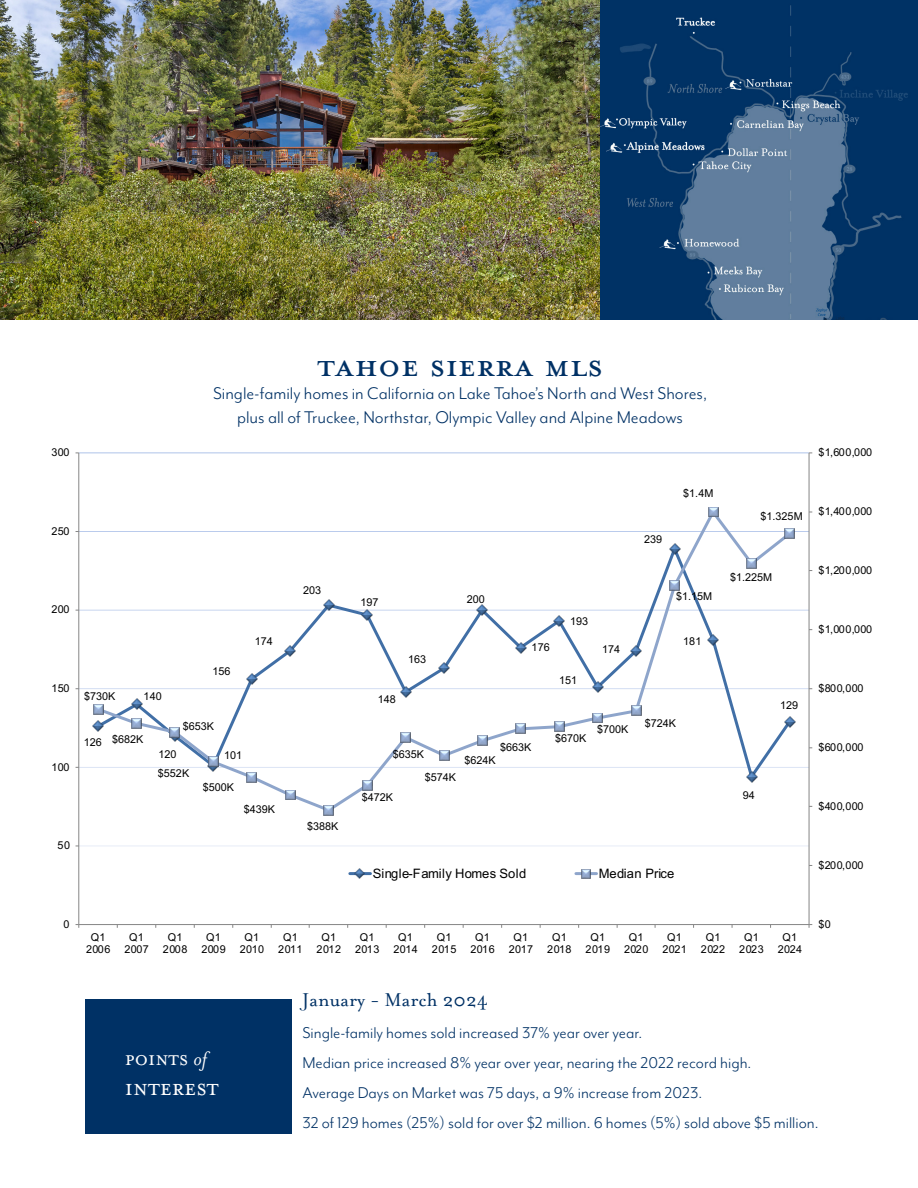
<style>
.page{position:relative;width:918px;height:1188px;background:#fff}
.page>*{position:absolute;margin:0;border:0;box-sizing:border-box;transform-origin:0 0}
.t1{font:45px "Mrs Eaves Petite Caps OT";color:#003165}
.t2{font:25.5px "Mrs Eaves Petite Caps OT";color:#fff}
.t3{font:22.5px "Mrs Eaves Petite Caps OT";color:#fff}
.t4{font:21px "Mrs Eaves Roman";color:#003165}
.t5{font:19.5px/23.4px "Mr Eaves Mod OT";color:#003165;text-align:center}
.t6{font:18px "Mr Eaves Mod OT";color:#003165}
.t7{font:13.05px "Arial";letter-spacing:.015em;color:#000}
.t8{font:10.8px/12.5px "Arial";color:#000;text-align:center}
.s1{font-family:"Mrs Eaves OT";font-style:italic}
</style>
<div class="page">
<img style="left:599px;top:0;width:319px;height:320px">
<div style="left:85px;top:1000px;width:206px;height:134px;background:#003165"></div>
<img style="left:0;top:0;width:599px;height:320px">
<svg style="left:79px;top:452px;width:730px;height:394px"></svg>
<hr style="left:809px;top:453px;width:1px;height:472px;background:#868686">
<hr style="left:78px;top:453px;width:1px;height:472px;background:#868686">
<hr style="left:79px;top:924px;width:730px;height:1px;background:#868686">
<svg style="left:794px;top:715px;width:2px;height:13px"></svg>
<svg style="left:94px;top:506px;width:700px;height:308px"></svg>
<svg style="left:92px;top:703px;width:13px;height:30px"></svg>
<svg style="left:131px;top:717px;width:12px;height:12px"></svg>
<svg style="left:168px;top:726px;width:13px;height:16px"></svg>
<svg style="left:207px;top:756px;width:13px;height:16px"></svg>
<svg style="left:246px;top:771px;width:12px;height:12px"></svg>
<svg style="left:284px;top:789px;width:12px;height:12px"></svg>
<svg style="left:323px;top:804px;width:12px;height:12px"></svg>
<svg style="left:361px;top:779px;width:12px;height:12px"></svg>
<svg style="left:400px;top:732px;width:12px;height:11px"></svg>
<svg style="left:438px;top:749px;width:12px;height:12px"></svg>
<svg style="left:476px;top:735px;width:12px;height:12px"></svg>
<svg style="left:515px;top:723px;width:12px;height:12px"></svg>
<svg style="left:553px;top:721px;width:12px;height:12px"></svg>
<svg style="left:592px;top:712px;width:12px;height:12px"></svg>
<svg style="left:630px;top:705px;width:12px;height:12px"></svg>
<svg style="left:669px;top:580px;width:12px;height:12px"></svg>
<svg style="left:707px;top:506px;width:12px;height:12px"></svg>
<svg style="left:746px;top:558px;width:12px;height:11px"></svg>
<svg style="left:784px;top:528px;width:11px;height:12px"></svg>
<hr style="left:350px;top:872px;width:20px;height:3px;background:#416fa6">
<svg style="left:354px;top:868px;width:12px;height:11px"></svg>
<hr style="left:576px;top:872px;width:21px;height:3px;background:#8ea5cb">
<svg style="left:580px;top:869px;width:11px;height:10px"></svg>
<p class="t8" style="left:51px;top:446px;width:19px">300</p>
<p class="t8" style="left:51px;top:525px;width:19px">250</p>
<p class="t1" style="left:317px;top:345px;width:288px">tahoe sierra mls</p>
<p class="t5" style="left:213px;top:382px;width:496px">Single-family homes in California on Lake Tahoe’s North and West Shores, plus all of Truckee, Northstar, Olympic Valley and Alpine Meadows</p>
<p class="t8" style="left:644px;top:533px;width:20px">239</p>
<p class="t8" style="left:683px;top:487px;width:32px">$1.4M</p>
<p class="t8" style="left:51px;top:603px;width:19px">200</p>
<p class="t8" style="left:51px;top:682px;width:19px">150</p>
<p class="t8" style="left:51px;top:761px;width:19px">100</p>
<p class="t8" style="left:58px;top:839px;width:14px">50</p>
<p class="t8" style="left:212px;top:665px;width:20px">156</p>
<p class="t8" style="left:84px;top:690px;width:33px">$730K</p>
<p class="t8" style="left:112px;top:733px;width:33px">$682K</p>
<p class="t8" style="left:144px;top:690px;width:20px">140</p>
<p class="t8" style="left:183px;top:720px;width:33px">$653K</p>
<p class="t8" style="left:158px;top:767px;width:33px">$552K</p>
<p class="t8" style="left:203px;top:781px;width:33px">$500K</p>
<p class="t8" style="left:84px;top:736px;width:20px">126</p>
<p class="t8" style="left:159px;top:747px;width:20px">120</p>
<p class="t8" style="left:224px;top:749px;width:20px">101</p>
<p class="t8" style="left:255px;top:635px;width:20px">174</p>
<p class="t8" style="left:244px;top:803px;width:33px">$439K</p>
<p class="t8" style="left:303px;top:584px;width:20px">203</p>
<p class="t8" style="left:307px;top:820px;width:33px">$388K</p>
<p class="t8" style="left:360px;top:596px;width:20px">197</p>
<p class="t8" style="left:378px;top:693px;width:20px">148</p>
<p class="t8" style="left:408px;top:653px;width:20px">163</p>
<p class="t8" style="left:467px;top:592px;width:20px">200</p>
<p class="t8" style="left:532px;top:641px;width:20px">176</p>
<p class="t8" style="left:570px;top:615px;width:20px">193</p>
<p class="t8" style="left:559px;top:674px;width:20px">151</p>
<p class="t8" style="left:393px;top:747px;width:33px">$635K</p>
<p class="t8" style="left:362px;top:791px;width:33px">$472K</p>
<p class="t8" style="left:425px;top:771px;width:33px">$574K</p>
<p class="t8" style="left:500px;top:740px;width:33px">$663K</p>
<p class="t8" style="left:464px;top:753px;width:33px">$624K</p>
<p class="t8" style="left:555px;top:732px;width:33px">$670K</p>
<p class="t8" style="left:602px;top:643px;width:20px">174</p>
<p class="t8" style="left:597px;top:723px;width:33px">$700K</p>
<p class="t8" style="left:676px;top:590px;width:38px">$1.15M</p>
<p class="t8" style="left:683px;top:635px;width:20px">181</p>
<p class="t8" style="left:645px;top:717px;width:33px">$724K</p>
<p class="t7" style="left:373px;top:864px;width:155px">Single-Family Homes Sold</p>
<p class="t7" style="left:599px;top:864px;width:77px">Median Price</p>
<p class="t8" style="left:761px;top:510px;width:44px">$1.325M</p>
<p class="t8" style="left:730px;top:571px;width:44px">$1.225M</p>
<p class="t8" style="left:780px;top:699px;width:20px">129</p>
<p class="t8" style="left:743px;top:789px;width:14px">94</p>
<p class="t8" style="left:64px;top:918px;width:8px">0</p>
<p class="t8" style="left:86px;top:931px;width:26px">Q1<br>2006</p>
<p class="t8" style="left:124px;top:931px;width:26px">Q1<br>2007</p>
<p class="t8" style="left:163px;top:931px;width:26px">Q1<br>2008</p>
<p class="t8" style="left:201px;top:931px;width:26px">Q1<br>2009</p>
<p class="t8" style="left:240px;top:931px;width:26px">Q1<br>2010</p>
<p class="t8" style="left:278px;top:931px;width:26px">Q1<br>2011</p>
<p class="t8" style="left:317px;top:931px;width:26px">Q1<br>2012</p>
<p class="t8" style="left:355px;top:931px;width:26px">Q1<br>2013</p>
<p class="t8" style="left:393px;top:931px;width:26px">Q1<br>2014</p>
<p class="t8" style="left:432px;top:931px;width:26px">Q1<br>2015</p>
<p class="t8" style="left:470px;top:931px;width:26px">Q1<br>2016</p>
<p class="t8" style="left:509px;top:931px;width:26px">Q1<br>2017</p>
<p class="t8" style="left:547px;top:931px;width:26px">Q1<br>2018</p>
<p class="t8" style="left:586px;top:931px;width:26px">Q1<br>2019</p>
<p class="t8" style="left:624px;top:931px;width:26px">Q1<br>2020</p>
<p class="t8" style="left:662px;top:931px;width:26px">Q1<br>2021</p>
<p class="t8" style="left:701px;top:931px;width:26px">Q1<br>2022</p>
<p class="t8" style="left:739px;top:931px;width:26px">Q1<br>2023</p>
<p class="t8" style="left:778px;top:931px;width:26px">Q1<br>2024</p>
<p class="t8" style="left:818px;top:446px;width:55px">$1,600,000</p>
<p class="t8" style="left:818px;top:505px;width:55px">$1,400,000</p>
<p class="t8" style="left:818px;top:564px;width:55px">$1,200,000</p>
<p class="t8" style="left:818px;top:623px;width:55px">$1,000,000</p>
<p class="t8" style="left:818px;top:682px;width:47px">$800,000</p>
<p class="t8" style="left:818px;top:740px;width:47px">$600,000</p>
<p class="t8" style="left:818px;top:800px;width:47px">$400,000</p>
<p class="t8" style="left:818px;top:859px;width:47px">$200,000</p>
<p class="t8" style="left:818px;top:918px;width:14px">$0</p>
<p class="t3" style="left:125px;top:1049px;width:84px">POINTS <span class="s1">of</span></p>
<p class="t2" style="left:125px;top:1078px;width:95px">INTEREST</p>
<p class="t4" style="left:302px;top:989px;width:188px">January - March 2024</p>
<p class="t6" style="left:302px;top:1023px;width:342px">Single-family homes sold increased 37% year over year.</p>
<p class="t6" style="left:302px;top:1053px;width:450px">Median price increased 8% year over year, nearing the 2022 record high.</p>
<p class="t6" style="left:302px;top:1083px;width:401px">Average Days on Market was 75 days, a 9% increase from 2023.</p>
<p class="t6" style="left:302px;top:1113px;width:518px">32 of 129 homes (25%) sold for over $2 million. 6 homes (5%) sold above $5 million.</p>
</div>
